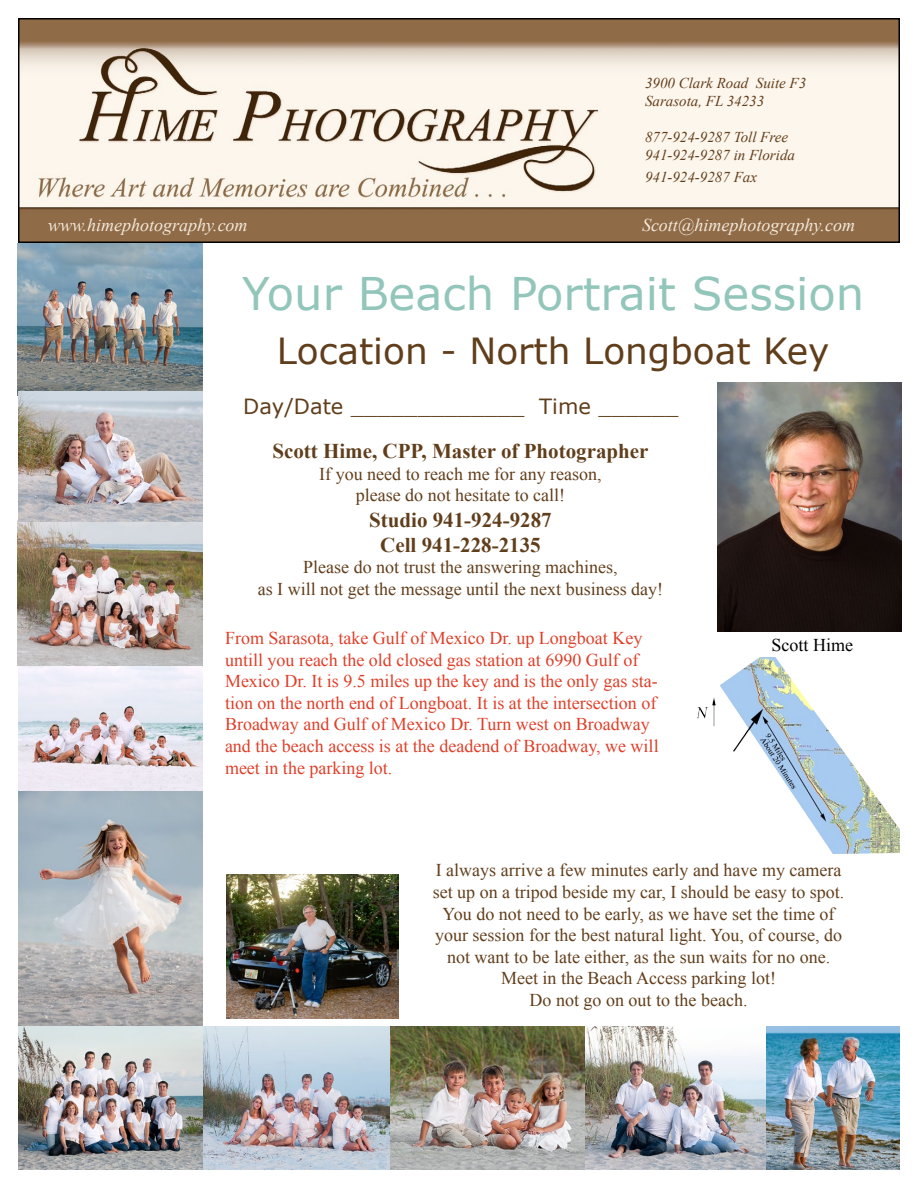
<style>
.page{position:relative;width:918px;height:1188px;background:#fff}
.page>*{position:absolute;margin:0;border:0;box-sizing:border-box;transform-origin:0 0}
.t1{font:45px "Verdana";color:#93c6ba}
.t2{font:36px "Verdana";color:#613e1b}
.t3{font:700 21px/25.2px "Times New Roman";color:#613e1b;text-align:center}
.t4{font:21px "Verdana";color:#613e1b}
.t5{font:18px/21.6px "Times New Roman";color:#613e1b;text-align:center}
.t6{font:18px/21.6px "Times New Roman";color:#df3f29}
.t7{font:italic 18px "Times New Roman";color:#f3e9da}
.t8{font:18px "Times New Roman";color:#000}
.t9{font:italic 15px/18px "Times New Roman";color:#613e1b}
</style>
<div class="page">
<div style="left:19px;top:19px;width:880px;height:223px;background:#8f6b47"></div>
<img style="left:21px;top:42px;width:876px;height:168px">
<div style="left:18px;top:18px;width:882px;height:225px;border:2px solid #000"></div>
<img style="left:18px;top:1026px;width:882px;height:144px">
<img style="left:18px;top:243px;width:184px;height:148px">
<img style="left:18px;top:643px;width:185px;height:383px">
<img style="left:18px;top:391px;width:184px;height:275px">
<img style="left:717px;top:382px;width:184px;height:250px">
<img style="left:226px;top:874px;width:172px;height:144px">
<img style="left:697px;top:657px;width:203px;height:196px">
<p class="t9" style="left:645px;top:74px;width:163px">3900 Clark Road Suite F3<br>Sarasota, FL 34233</p>
<p class="t9" style="left:645px;top:128px;width:151px">877-924-9287 Toll Free<br>941-924-9287 in Florida</p>
<p class="t9" style="left:645px;top:168px;width:114px">941-924-9287 Fax</p>
<p class="t7" style="left:48px;top:213px;width:201px">www.himephotography.com</p>
<p class="t7" style="left:642px;top:213px;width:215px">Scott@himephotography.com</p>
<h1 class="t1" style="left:242px;top:265px;width:624px">Your Beach Portrait Session</h1>
<h2 class="t2" style="left:277px;top:328px;width:554px">Location - North Longboat Key</h2>
<p class="t4" style="left:243px;top:393px;width:437px">Day/Date _____________ Time ______</p>
<p class="t3" style="left:272px;top:438px;width:378px">Scott Hime, CPP, Master of Photographer</p>
<p class="t5" style="left:319px;top:463px;width:284px">If you need to reach me for any reason, please do not hesitate to call!</p>
<p class="t3" style="left:369px;top:506px;width:184px">Studio 941-924-9287<br>Cell 941-228-2135</p>
<p class="t5" style="left:258px;top:556px;width:407px">Please do not trust the answering machines,<br>as I will not get the message until the next business day!</p>
<p class="t6" style="left:225px;top:627px;width:435px">From Sarasota, take Gulf of Mexico Dr. up Longboat Key untill you reach the old closed gas station at 6990 Gulf of Mexico Dr. It is 9.5 miles up the key and is the only gas sta&shy;tion on the north end of Longboat. It is at the intersection of Broadway and Gulf of Mexico Dr. Turn west on Broadway and the beach access is at the deadend of Broadway, we will meet in the parking lot.</p>
<p class="t8" style="left:772px;top:633px;width:83px">Scott Hime</p>
<p class="t5" style="left:433px;top:859px;width:413px">I always arrive a few minutes early and have my camera set up on a tripod beside my car, I should be easy to spot.<br>You do not need to be early, as we have set the time of your session for the best natural light. You, of course, do not want to be late either, as the sun waits for no one.<br>Meet in the Beach Access parking lot!<br>Do not go on out to the beach.</p>
</div>
